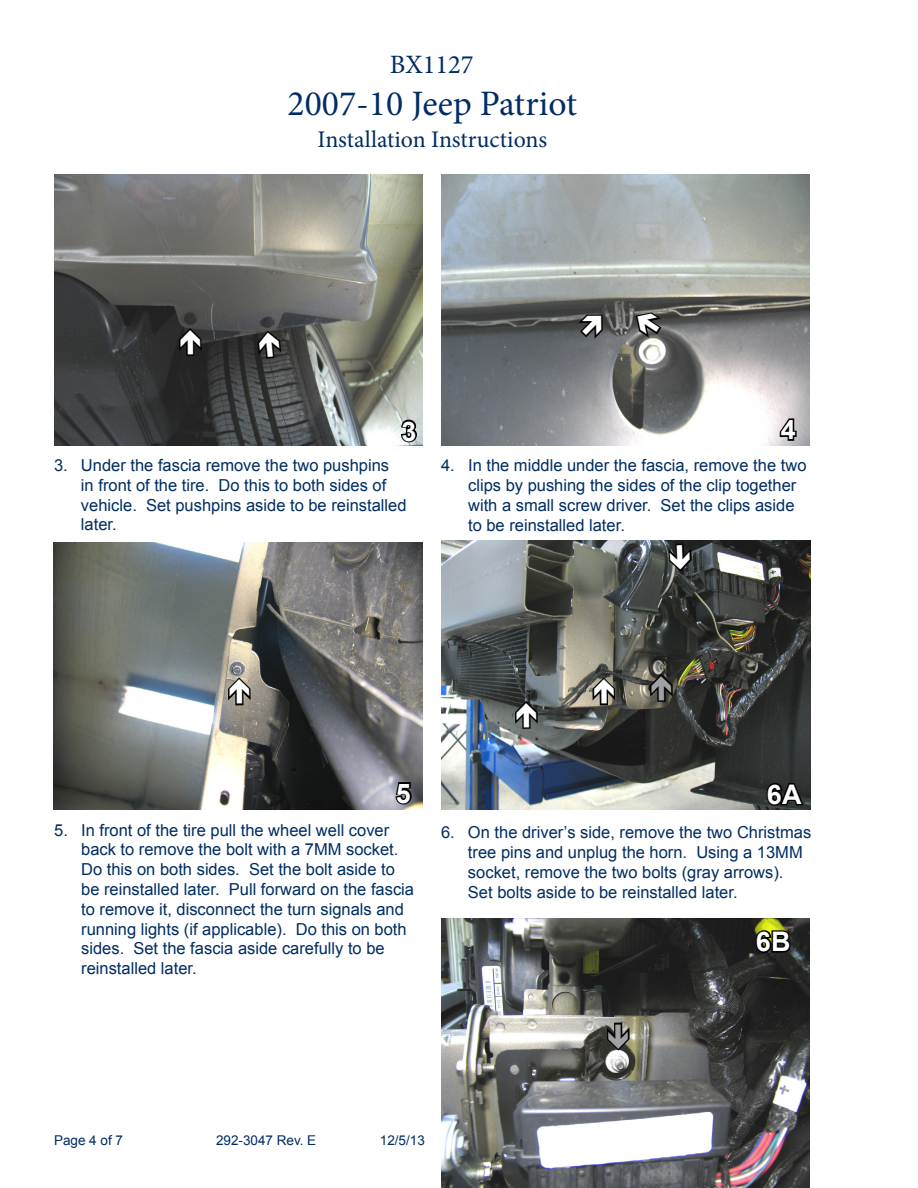
<style>
.page{position:relative;width:918px;height:1188px;background:#fff}
.page>*{position:absolute;margin:0;border:0;box-sizing:border-box;transform-origin:0 0}
.t1{font:35.7px "Minion Pro";color:#002d62}
.t2{font:700 27px "Arial";color:#fff}
.t3{font:26.55px "Minion Pro";color:#002d62}
.t4{font:23.85px "Minion Pro";color:#002d62}
.t5{font:16.5px/19.8px "Arial";color:#002d62}
.t6{font:13.5px "Arial";color:#002d62}
</style>
<div class="page">
<img style="left:441px;top:174px;width:369px;height:272px">
<img style="left:54px;top:174px;width:369px;height:272px">
<svg style="left:399px;top:417px;width:20px;height:27px"></svg>
<svg style="left:778px;top:416px;width:20px;height:26px"></svg>
<img style="left:441px;top:919px;width:369px;height:269px">
<svg style="left:754px;top:928px;width:39px;height:27px"></svg>
<img style="left:53px;top:543px;width:369px;height:267px">
<img style="left:442px;top:541px;width:369px;height:269px">
<svg style="left:394px;top:781px;width:20px;height:25px"></svg>
<svg style="left:765px;top:780px;width:41px;height:28px"></svg>
<svg style="left:177px;top:326px;width:27px;height:31px"></svg>
<svg style="left:256px;top:328px;width:27px;height:32px"></svg>
<svg style="left:575px;top:313px;width:30px;height:29px"></svg>
<svg style="left:634px;top:310px;width:31px;height:31px"></svg>
<svg style="left:604px;top:1021px;width:28px;height:32px"></svg>
<svg style="left:513px;top:699px;width:27px;height:31px"></svg>
<svg style="left:226px;top:675px;width:27px;height:32px"></svg>
<svg style="left:590px;top:675px;width:28px;height:32px"></svg>
<svg style="left:666px;top:542px;width:28px;height:32px"></svg>
<svg style="left:648px;top:672px;width:27px;height:31px"></svg>
<h3 class="t3" style="left:390px;top:47px;width:85px">BX1127</h3>
<h1 class="t1" style="left:288px;top:80px;width:291px">2007-10 Jeep Patriot</h1>
<h3 class="t4" style="left:318px;top:123px;width:231px">Installation Instructions</h3>
<h2 class="t2" style="left:402px;top:413px;width:17px">3</h2>
<h2 class="t2" style="left:781px;top:412px;width:17px">4</h2>
<p class="t5" style="left:81px;top:455px;width:327px;text-indent:-27px">3. Under the fascia remove the two pushpins<br>in front of the tire. Do this to both sides of vehicle. Set pushpins aside to be reinstalled later.</p>
<p class="t5" style="left:468px;top:456px;width:340px;text-indent:-27px">4. In the middle under the fascia, remove the two clips by pushing the sides of the clip together with a small screw driver. Set the clips aside to be reinstalled later.</p>
<h2 class="t2" style="left:396px;top:775px;width:17px">5</h2>
<h2 class="t2" style="left:767px;top:776px;width:36px">6A</h2>
<p class="t5" style="left:81px;top:820px;width:334px;text-indent:-27px">5. In front of the tire pull the wheel well cover back to remove the bolt with a 7MM socket.<br>Do this on both sides. Set the bolt aside to be reinstalled later. Pull forward on the fascia to remove it, disconnect the turn signals and running lights (if applicable). Do this on both sides. Set the fascia aside carefully to be reinstalled later.</p>
<p class="t5" style="left:468px;top:823px;width:345px;text-indent:-27px">6. On the driver’s side, remove the two Christmas tree pins and unplug the horn. Using a 13MM socket, remove the two bolts (gray arrows).<br>Set bolts aside to be reinstalled later.</p>
<h2 class="t2" style="left:756px;top:924px;width:36px">6B</h2>
<p class="t6" style="left:54px;top:1131px;width:71px">Page 4 of 7</p>
<p class="t6" style="left:216px;top:1131px;width:102px">292-3047 Rev. E</p>
<p class="t6" style="left:380px;top:1131px;width:47px">12/5/13</p>
</div>
